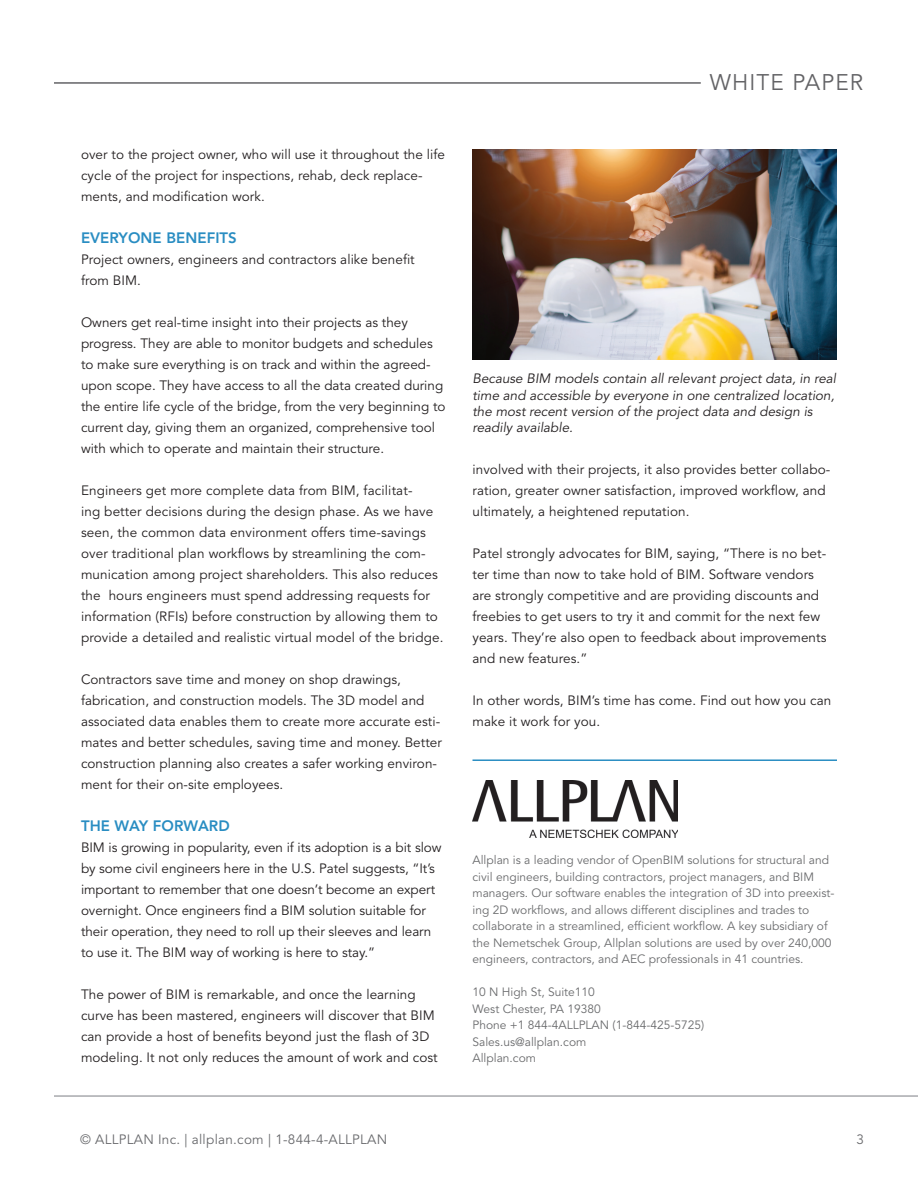
<style>
.page{position:relative;width:918px;height:1188px;background:#fff}
.page>*{position:absolute;margin:0;border:0;box-sizing:border-box;transform-origin:0 0}
.t1{font:22.5px "Avenir LT Std";letter-spacing:.05em;color:#636366}
.t2{font:800 15px "Avenir LT Std";letter-spacing:.005em;color:#298dc2}
.t3{font:13.5px/21px "Avenir LT Std";letter-spacing:.005em;color:#231f20}
.t4{font:italic 13.5px/16.2px "Avenir LT Std";color:#231f20}
.t5{font:13.5px "Avenir LT Std";letter-spacing:.02em;color:#696a6d}
.t6{font:12px/16.5px "Avenir LT Std";color:#6a6b6d}
</style>
<div class="page">
<hr style="left:54px;top:1095px;width:864px;height:2px;background:#a8a9ad">
<hr style="left:54px;top:82px;width:647px;height:2px;background:#636366">
<img style="left:472px;top:149px;width:365px;height:210px">
<img style="left:472px;top:780px;width:206px;height:58px">
<hr style="left:472px;top:759px;width:365px;height:2px;background:#298dc2">
<p class="t3" style="left:81px;top:145px;width:366px">over to the project owner, who will use it throughout the life cycle of the project for inspections, rehab, deck replace&shy;ments, and modification work.</p>
<p class="t2" style="left:81px;top:231px;width:157px">EVERYONE BENEFITS</p>
<p class="t3" style="left:81px;top:250px;width:335px">Project owners, engineers and contractors alike benefit from BIM.</p>
<p class="t3" style="left:81px;top:313px;width:366px">Owners get real-time insight into their projects as they progress. They are able to monitor budgets and schedules to make sure everything is on track and within the agreed&shy;upon scope. They have access to all the data created during the entire life cycle of the bridge, from the very beginning to current day, giving them an organized, comprehensive tool with which to operate and maintain their structure.</p>
<p class="t3" style="left:81px;top:481px;width:364px">Engineers get more complete data from BIM, facilitat-<br>ing better decisions during the design phase. As we have seen, the common data environment offers time-savings over traditional plan workflows by streamlining the com&shy;munication among project shareholders. This also reduces the hours engineers must spend addressing requests for information (RFIs) before construction by allowing them to provide a detailed and realistic virtual model of the bridge.</p>
<p class="t3" style="left:81px;top:670px;width:362px">Contractors save time and money on shop drawings, fabrication, and construction models. The 3D model and associated data enables them to create more accurate esti&shy;mates and better schedules, saving time and money. Better construction planning also creates a safer working environ&shy;ment for their on-site employees.</p>
<p class="t2" style="left:81px;top:819px;width:150px">THE WAY FORWARD</p>
<p class="t3" style="left:81px;top:838px;width:362px">BIM is growing in popularity, even if its adoption is a bit slow by some civil engineers here in the U.S. Patel suggests, “It’s important to remember that one doesn’t become an expert overnight. Once engineers find a BIM solution suitable for their operation, they need to roll up their sleeves and learn to use it. The BIM way of working is here to stay.”</p>
<p class="t3" style="left:81px;top:985px;width:358px">The power of BIM is remarkable, and once the learning curve has been mastered, engineers will discover that BIM can provide a host of benefits beyond just the flash of 3D modeling. It not only reduces the amount of work and cost</p>
<h1 class="t1" style="left:710px;top:73px;width:155px">WHITE PAPER</h1>
<p class="t4" style="left:472px;top:372px;width:365px">Because BIM models contain all relevant project data, in real time and accessible by everyone in one centralized location, the most recent version of the project data and design is readily available.</p>
<p class="t3" style="left:472px;top:460px;width:359px">involved with their projects, it also provides better collabo&shy;ration, greater owner satisfaction, improved workflow, and ultimately, a heightened reputation.</p>
<p class="t3" style="left:472px;top:544px;width:355px">Patel strongly advocates for BIM, saying, “There is no bet&shy;ter time than now to take hold of BIM. Software vendors are strongly competitive and are providing discounts and freebies to get users to try it and commit for the next few years. They’re also open to feedback about improvements and new features.”</p>
<p class="t3" style="left:472px;top:691px;width:360px">In other words, BIM’s time has come. Find out how you can make it work for you.</p>
<p class="t6" style="left:472px;top:853px;width:363px">Allplan is a leading vendor of OpenBIM solutions for structural and civil engineers, building contractors, project managers, and BIM managers. Our software enables the integration of 3D into preexist&shy;ing 2D workflows, and allows different disciplines and trades to collaborate in a streamlined, efficient workflow. A key subsidiary of the Nemetschek Group, Allplan solutions are used by over 240,000 engineers, contractors, and AEC professionals in 41 countries.</p>
<p class="t6" style="left:472px;top:985px;width:233px">10 N High St, Suite110<br>West Chester, PA 19380<br>Phone +1 844-4ALLPLAN (1-844-425-5725)<br>Sales.us@allplan.com<br>Allplan.com</p>
<p class="t5" style="left:80px;top:1134px;width:309px">© ALLPLAN Inc. | allplan.com | 1-844-4-ALLPLAN</p>
<p class="t5" style="left:856px;top:1134px;width:9px">3</p>
</div>
